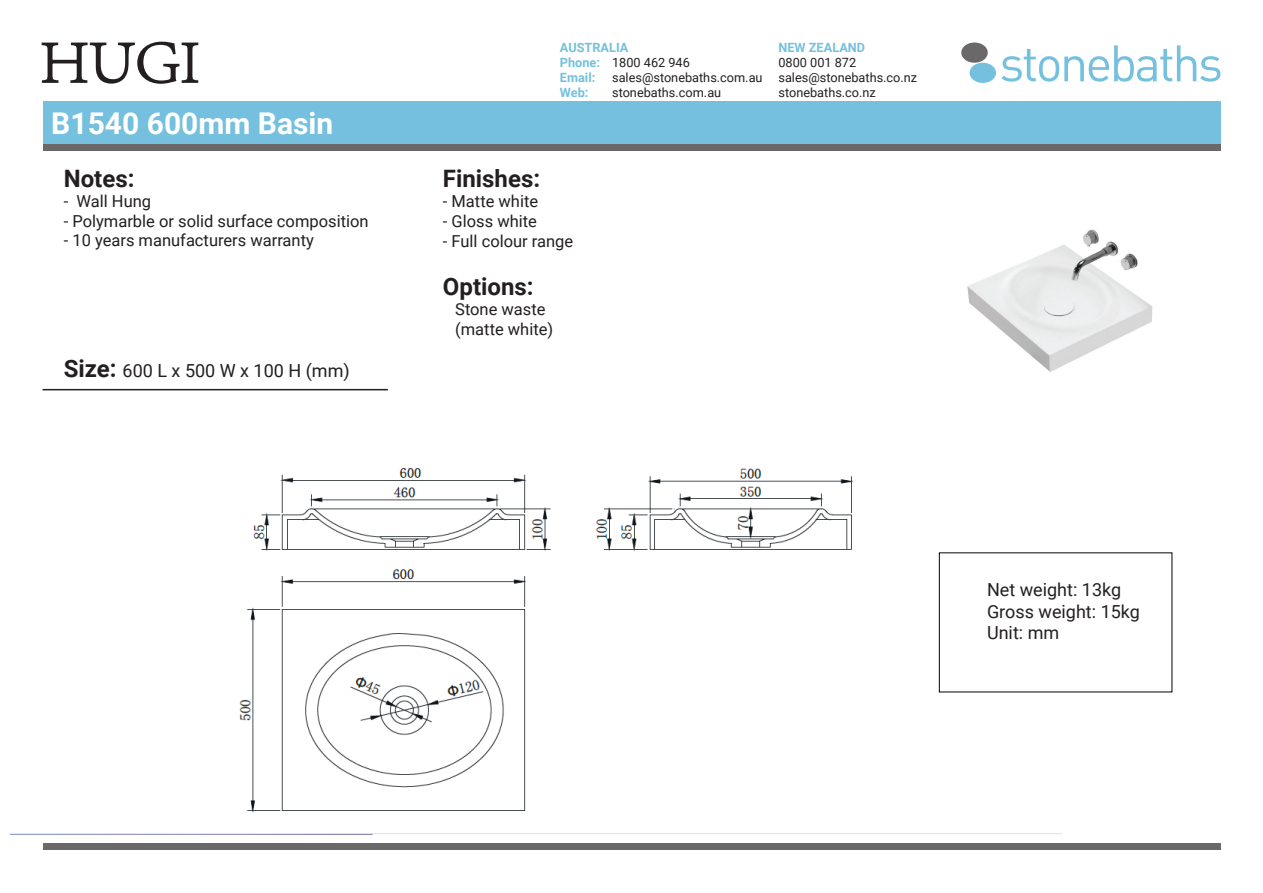
<style>
.page{position:relative;width:1263px;height:893px;background:#fff}
.page>*{position:absolute;margin:0;border:0;box-sizing:border-box;transform-origin:0 0}
.t1{font:700 30px "Roboto";color:#fff}
.t2{font:700 24px "Roboto";color:#231f20}
.t3{font:18px/21.6px "Roboto";color:#231f20}
.t4{font:16.5px/19.8px "Roboto";color:#231f20}
.t5{font:12.75px/15.3px "Roboto";color:#231f20}
.t6{font:700 12.75px/15.3px "Roboto";color:#74c0de}
.s1{font-weight:700;font-size:24px}
</style>
<div class="page">
<img style="left:11px;top:468px;width:1051px;height:367px">
<div style="left:745px;top:675px;width:204px;height:139px;background:#fff"></div>
<svg style="left:1001px;top:45px;width:219px;height:37px"></svg>
<div style="left:969px;top:63px;width:27px;height:20px;background:#74c0de;border-radius:50%"></div>
<div style="left:961px;top:43px;width:27px;height:20px;background:#6a6868;border-radius:50%"></div>
<div style="left:43px;top:102px;width:1177px;height:42px;background:#74c0de"></div>
<div style="left:43px;top:144px;width:1177px;height:7px;background:#6a6868"></div>
<svg style="left:41px;top:41px;width:158px;height:43px"></svg>
<div style="left:43px;top:843px;width:1177px;height:7px;background:#6a6868"></div>
<hr style="left:43px;top:389px;width:345px;height:1px;background:#231f20">
<img style="left:967px;top:229px;width:186px;height:143px">
<h1 class="t1" style="left:51px;top:102px;width:283px">B1540 600mm Basin</h1>
<h2 class="t2" style="left:64px;top:162px;width:72px">Notes:</h2>
<p class="t4" style="left:64px;top:190px;width:89px">- Wall Hung</p>
<p class="t4" style="left:64px;top:210px;width:306px">- Polymarble or solid surface composition</p>
<p class="t4" style="left:64px;top:230px;width:252px">- 10 years manufacturers warranty</p>
<p class="t3" style="left:64px;top:359px;width:287px"><span class="s1">Size:</span> 600 L x 500 W x 100 H (mm)</p>
<p class="t6" style="left:560px;top:39px;width:70px">AUSTRALIA<br>Phone:<br>Email:<br>Web:</p>
<p class="t6" style="left:778px;top:39px;width:88px">NEW ZEALAND</p>
<p class="t5" style="left:612px;top:54px;width:152px">1800 462 946 sales@stonebaths.com.au stonebaths.com.au</p>
<p class="t5" style="left:778px;top:54px;width:140px">0800 001 872 sales@stonebaths.co.nz stonebaths.co.nz</p>
<h2 class="t2" style="left:443px;top:162px;width:99px">Finishes:</h2>
<p class="t4" style="left:443px;top:191px;width:97px">- Matte white</p>
<p class="t4" style="left:443px;top:210px;width:96px">- Gloss white</p>
<p class="t4" style="left:443px;top:230px;width:132px">- Full colour range</p>
<h2 class="t2" style="left:443px;top:270px;width:92px">Options:</h2>
<p class="t4" style="left:455px;top:299px;width:100px">Stone waste (matte white)</p>
<p class="t3" style="left:987px;top:578px;width:154px">Net weight: 13kg<br>Gross weight: 15kg<br>Unit: mm</p>
</div>
